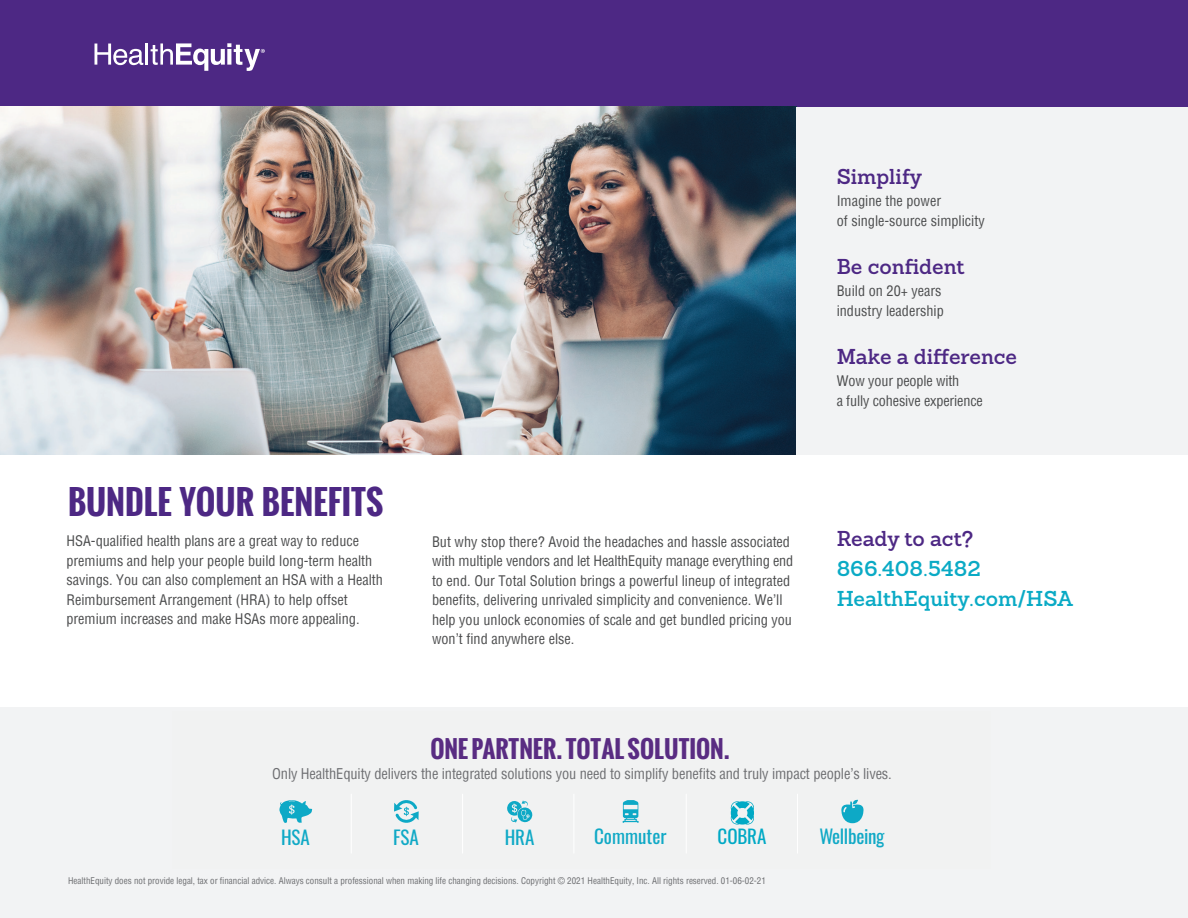
<style>
.page{position:relative;width:1188px;height:918px;background:#fff}
.page>*{position:absolute;margin:0;border:0;box-sizing:border-box;transform-origin:0 0}
.Main_header{font:700 33px "Oswald";color:#4d2884}
.t1{font:700 23.85px "Oswald";color:#592c82}
.Main_secondary_heade{font:600 21px "Sanchez Slab";color:#4d2884}
.t2{font:600 21px/30px "Sanchez Slab";color:#0aaac5}
.t3{font:19.05px "Oswald";color:#10a9c6}
.t4{font:19.05px "Oswald";letter-spacing:-.005em;color:#00a9c5}
.t5{font:condensed 14.55px "Helvetica";letter-spacing:-.01em;color:#6d6e71}
.Body{font:condensed 14.25px/19.5px "Helvetica";color:#4b4c4d}
.t6{font:condensed 12px "Helvetica";color:#4b4c4d}
.Copyright_Footer{font:condensed 9px "Helvetica";color:#6c6d70}
.s1{font-weight:700}
</style>
<div class="page">
<div style="left:0;top:0;width:1188px;height:107px;background:#4d2884"></div>
<svg style="left:95px;top:44px;width:48px;height:21px"></svg>
<hr style="left:146px;top:44px;width:2px;height:21px;background:#fff">
<svg style="left:151px;top:43px;width:114px;height:28px"></svg>
<div style="left:0;top:707px;width:1188px;height:211px;background:#f2f3f4"></div>
<hr style="left:351px;top:794px;width:1px;height:60px;background:#fff">
<hr style="left:573px;top:794px;width:1px;height:60px;background:#fff">
<hr style="left:462px;top:794px;width:1px;height:60px;background:#fff">
<hr style="left:686px;top:794px;width:1px;height:60px;background:#fff">
<hr style="left:797px;top:794px;width:1px;height:60px;background:#fff">
<svg style="left:279px;top:800px;width:33px;height:23px"></svg>
<svg style="left:394px;top:800px;width:25px;height:23px"></svg>
<svg style="left:507px;top:800px;width:25px;height:23px"></svg>
<svg style="left:622px;top:800px;width:17px;height:23px"></svg>
<svg style="left:841px;top:800px;width:23px;height:23px"></svg>
<svg style="left:730px;top:801px;width:24px;height:24px"></svg>
<img style="left:0;top:107px;width:796px;height:347px">
<div style="left:796px;top:107px;width:392px;height:347px;background:#f2f3f4"></div>
<p class="Main_header" style="left:68px;top:478px;width:317px">BUNDLE YOUR BENEFITS</p>
<p class="Body" style="left:66px;top:531px;width:318px">HSA-qualified health plans are a great way to reduce premiums and help your people build long-term health savings. You can also complement an HSA with a Health Reimbursement Arrangement (HRA) to help offset premium increases and make HSAs more appealing.</p>
<p class="Main_secondary_heade" style="left:837px;top:162px;width:87px">Simplify</p>
<p class="Body" style="left:837px;top:191px;width:149px">Imagine the power<br>of single-source simplicity</p>
<p class="Main_secondary_heade" style="left:837px;top:252px;width:129px">Be confident</p>
<p class="Body" style="left:837px;top:281px;width:109px">Build on 20+ years industry leadership</p>
<p class="Main_secondary_heade" style="left:837px;top:342px;width:182px">Make a difference</p>
<p class="Body" style="left:837px;top:371px;width:148px">Wow your people with<br>a fully cohesive experience</p>
<p class="Body" style="left:432px;top:532px;width:363px">But why stop there? Avoid the headaches and hassle associated with multiple vendors and let HealthEquity manage everything end to end. Our Total Solution brings a powerful lineup of integrated benefits, delivering unrivaled simplicity and convenience. We’ll help you unlock economies of scale and get bundled pricing you won’t find anywhere else.</p>
<p class="t1" style="left:430px;top:731px;width:301px">ONE PARTNER. TOTAL SOLUTION.</p>
<p class="Main_secondary_heade" style="left:837px;top:525px;width:138px">Ready to act?</p>
<p class="t2" style="left:837px;top:554px;width:237px">866.408.5482<br>HealthEquity.com/HSA</p>
<p class="t5" style="left:272px;top:764px;width:621px">Only HealthEquity delivers the integrated solutions you need to simplify benefits and truly impact people’s lives.</p>
<p class="t3" style="left:281px;top:820px;width:30px">HSA</p>
<p class="t3" style="left:393px;top:820px;width:27px">FSA</p>
<p class="t3" style="left:505px;top:820px;width:31px">HRA</p>
<p class="t3" style="left:594px;top:820px;width:74px">Commuter</p>
<p class="t4" style="left:718px;top:820px;width:50px">COBRA</p>
<p class="t3" style="left:819px;top:819px;width:67px">Wellbeing</p>
<p class="Copyright_Footer" style="left:68px;top:875px;width:699px">HealthEquity does not provide legal, tax or financial advice. Always consult a professional when making life changing decisions. Copyright © 2021 HealthEquity, Inc. All rights reserved. 01-06-02-21</p>
<p class="t6" style="left:81px;top:872px;width:199px"><span class="s1">14</span> Capitalizing on the ‘Great Resignation’</p>
</div>
